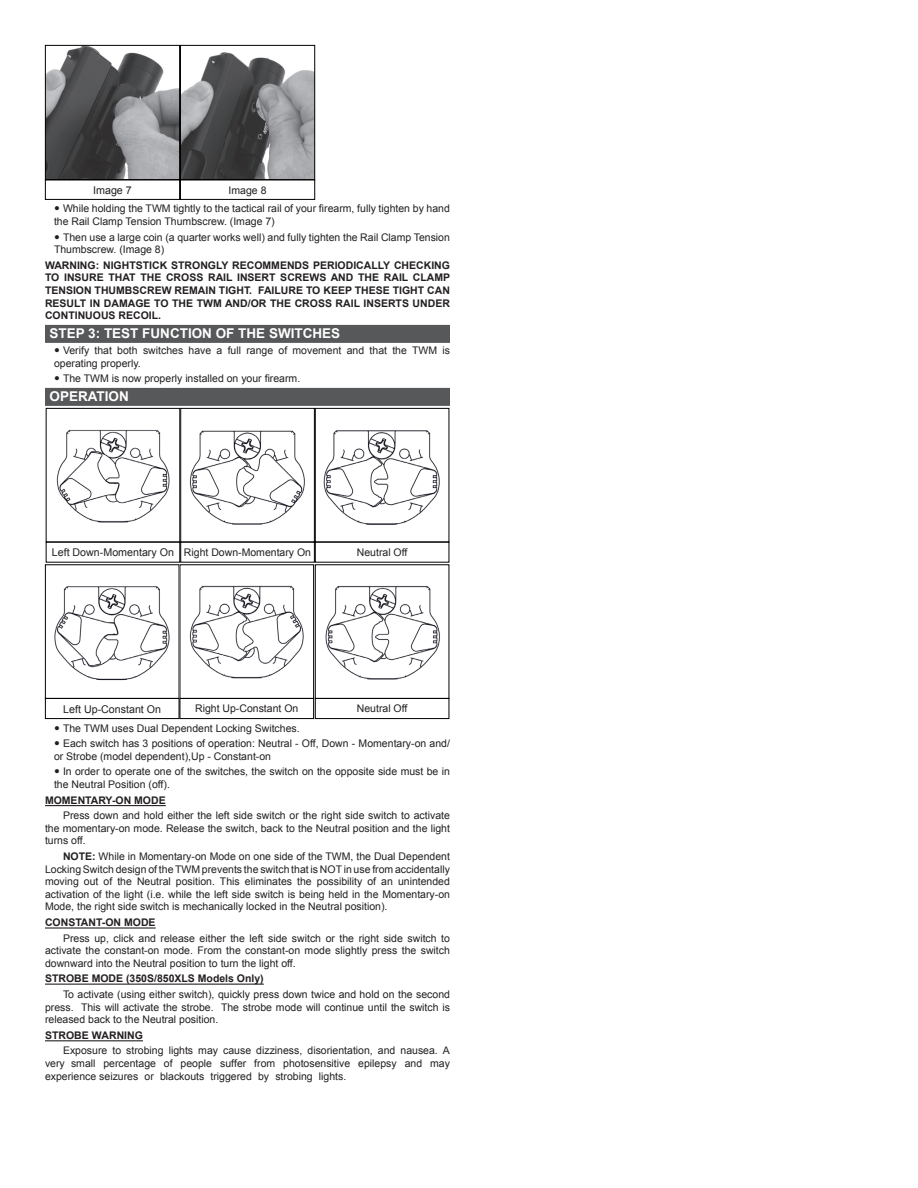
<style>
.page{position:relative;width:918px;height:1188px;background:#fff}
.page>*{position:absolute;margin:0;border:0;box-sizing:border-box;transform-origin:0 0}
.t1{font:700 13.5px "Arial";color:#fff}
.t2{font:10.65px "Arial";color:#231f20}
.t3{font:10.5px/12.6px "Arial";color:#231f20}
.t4{font:700 10.5px/12.6px "Arial";color:#231f20;text-align:justify}
.s1{font-size:10.65px}
.s2{font-weight:700}
</style>
<div class="page">
<div style="left:45px;top:325px;width:405px;height:13px;background:#57585a"></div>
<div style="left:45px;top:337px;width:405px;height:6px;background:#57585a"></div>
<div style="left:45px;top:388px;width:405px;height:13px;background:#57585a"></div>
<div style="left:45px;top:400px;width:405px;height:6px;background:#57585a"></div>
<img style="left:47px;top:47px;width:266px;height:131px">
<div style="left:45px;top:45px;width:135px;height:135px;border:1px solid #000"></div>
<div style="left:45px;top:180px;width:135px;height:20px;border:1px solid #000"></div>
<div style="left:180px;top:45px;width:135px;height:135px;border:1px solid #000"></div>
<div style="left:180px;top:180px;width:135px;height:20px;border:1px solid #000"></div>
<img style="left:56px;top:429px;width:114px;height:94px">
<div style="left:46px;top:542px;width:134px;height:21px;border:1px solid #000"></div>
<img style="left:189px;top:430px;width:116px;height:95px">
<div style="left:180px;top:408px;width:135px;height:134px;border:1px solid #000"></div>
<div style="left:180px;top:542px;width:135px;height:21px;border:1px solid #000"></div>
<img style="left:323px;top:430px;width:117px;height:95px">
<div style="left:315px;top:408px;width:134px;height:134px;border:1px solid #000"></div>
<div style="left:315px;top:542px;width:134px;height:21px;border:1px solid #000"></div>
<img style="left:54px;top:586px;width:116px;height:95px">
<div style="left:45px;top:698px;width:134px;height:21px;border:1px solid #000"></div>
<img style="left:189px;top:585px;width:115px;height:94px">
<div style="left:180px;top:698px;width:134px;height:21px;border:1px solid #000"></div>
<img style="left:325px;top:586px;width:115px;height:94px">
<div style="left:315px;top:698px;width:134px;height:21px;border:1px solid #000"></div>
<hr style="left:45px;top:1040px;width:98px;height:1px;background:#231f20">
<hr style="left:45px;top:984px;width:219px;height:1px;background:#231f20">
<hr style="left:45px;top:927px;width:111px;height:2px;background:#231f20">
<hr style="left:45px;top:805px;width:121px;height:1px;background:#231f20">
<p class="t3" style="left:63px;top:181px;width:388px;line-height:18.8px;text-indent:166px">Image 8<br>While holding the TWM tightly to the tactical rail of your firearm, fully tighten by hand</p>
<p class="t3" style="left:63px;top:214px;width:388px;line-height:15.6px;text-indent:-9px">the Rail Clamp Tension Thumbscrew. (Image 7)<br>Then use a large coin (a quarter works well) and fully tighten the Rail Clamp Tension</p>
<p class="t3" style="left:54px;top:243px;width:112px">Thumbscrew. (Image 8)</p>
<p class="t4" style="left:45px;top:259px;width:407px">WARNING: NIGHTSTICK STRONGLY RECOMMENDS PERIODICALLY CHECKING TO INSURE THAT THE CROSS RAIL INSERT SCREWS AND THE RAIL CLAMP TENSION THUMBSCREW REMAIN TIGHT. FAILURE TO KEEP THESE TIGHT CAN RESULT IN DAMAGE TO THE TWM AND/OR THE CROSS RAIL INSERTS UNDER CONTINUOUS RECOIL.</p>
<p class="t1" style="left:50px;top:325px;width:292px">STEP 3: TEST FUNCTION OF THE SWITCHES</p>
<p class="t3" style="left:54px;top:344px;width:397px;text-indent:9px">Verify that both switches have a full range of movement and that the TWM is operating properly.</p>
<p class="t3" style="left:63px;top:372px;width:239px">The TWM is now properly installed on your firearm.</p>
<p class="t1" style="left:50px;top:388px;width:81px">OPERATION</p>
<p class="t2" style="left:93px;top:183px;width:40px">Image 7</p>
<p class="t3" style="left:52px;top:546px;width:261px"><span class="s1">Left Down-Momentary On</span> Right Down-Momentary On</p>
<p class="t3" style="left:357px;top:546px;width:52px">Neutral Off</p>
<p class="t2" style="left:63px;top:702px;width:99px">Left Up-Constant On</p>
<p class="t3" style="left:195px;top:703px;width:105px">Right Up-Constant On</p>
<p class="t3" style="left:357px;top:703px;width:52px">Neutral Off</p>
<p class="t3" style="left:63px;top:720px;width:388px;line-height:15.6px">The TWM uses Dual Dependent Locking Switches.<br>Each switch has 3 positions of operation: Neutral - Off, Down - Momentary-on and/</p>
<p class="t3" style="left:63px;top:748px;width:388px;line-height:15.6px;text-indent:-9px">or Strobe (model dependent),Up - Constant-on<br>In order to operate one of the switches, the switch on the opposite side must be in</p>
<p class="t3" style="left:54px;top:778px;width:117px">the Neutral Position (off).</p>
<p class="t4" style="left:45px;top:794px;width:122px">MOMENTARY-ON MODE</p>
<p class="t3" style="left:45px;top:809px;width:407px;text-align:justify;text-indent:18px">Press down and hold either the left side switch or the right side switch to activate the momentary-on mode. Release the switch, back to the Neutral position and the light turns off.</p>
<p class="t3" style="left:45px;top:850px;width:407px;text-align:justify;text-indent:18px"><span class="s2">NOTE:</span> While in Momentary-on Mode on one side of the TWM, the Dual Dependent Locking Switch design of the TWM prevents the switch that is NOTin use from accidentally moving out of the Neutral position. This eliminates the possibility of an unintended activation of the light (i.e. while the left side switch is being held in the Momentary-on Mode, the right side switch is mechanically locked in the Neutral position).</p>
<p class="t4" style="left:45px;top:916px;width:112px">CONSTANT-ON MODE</p>
<p class="t3" style="left:45px;top:932px;width:406px;text-align:justify;text-indent:18px">Press up, click and release either the left side switch or the right side switch to activate the constant-on mode. From the constant-on mode slightly press the switch downward into the Neutral position to turn the light off.</p>
<p class="t4" style="left:45px;top:973px;width:220px">STROBE MODE (350S/850XLS Models Only)</p>
<p class="t3" style="left:45px;top:988px;width:407px;text-align:justify;text-indent:18px">To activate (using either switch), quickly press down twice and hold on the second press. This will activate the strobe. The strobe mode will continue until the switch is released back to the Neutral position.</p>
<p class="t4" style="left:45px;top:1029px;width:99px">STROBE WARNING</p>
<p class="t3" style="left:45px;top:1045px;width:406px;text-align:justify;text-indent:18px">Exposure to strobing lights may cause dizziness, disorientation, and nausea. A very small percentage of people suffer from photosensitive epilepsy and may experience seizures or blackouts triggered by strobing lights.</p>
</div>
